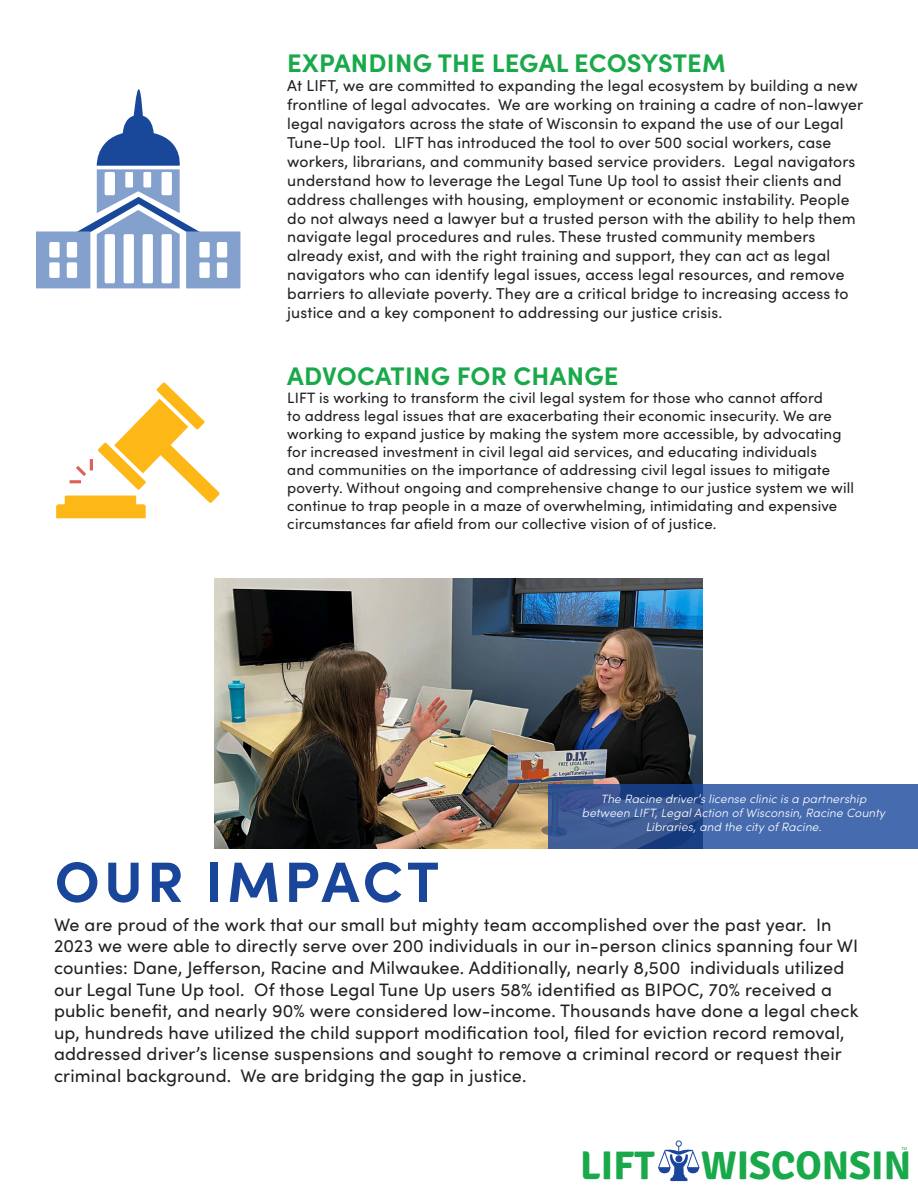
<style>
.page{position:relative;width:918px;height:1188px;background:#fff}
.page>*{position:absolute;margin:0;border:0;box-sizing:border-box;transform-origin:0 0}
.t1{font:700 57px "Sofia Pro";letter-spacing:.07em;color:#19469b}
.t2{font:700 40.05px "Signika";color:#1aa94a}
.t3{font:700 25.5px "Sofia Pro";letter-spacing:.01em;color:#1aa94a}
.t4{font:18px/21.6px "Sofia Pro";letter-spacing:.01em;color:#231f20}
.t5{font:15.75px/18.9px "Sofia Pro";letter-spacing:.01em;color:#231f20}
.t6{font:15px/18px "Sofia Pro";letter-spacing:.01em;color:#231f20}
.t7{font:italic 300 12px/14.4px "Sofia Pro";letter-spacing:.01em;color:#fff;text-align:center}
.t8{font:3.9px "Arial";color:#1aa94a}
</style>
<div class="page">
<svg style="left:658px;top:1140px;width:41px;height:41px"></svg>
<div style="left:675px;top:1155px;width:7px;height:7px;background:#19469b;border-radius:50%"></div>
<div style="left:36px;top:231px;width:54px;height:57px;background:#84a0cd"></div>
<div style="left:49px;top:242px;width:11px;height:16px;background:#fff;border-radius:2px"></div>
<div style="left:49px;top:262px;width:11px;height:16px;background:#fff;border-radius:2px"></div>
<div style="left:67px;top:262px;width:10px;height:16px;background:#fff;border-radius:2px"></div>
<div style="left:67px;top:242px;width:10px;height:16px;background:#fff;border-radius:2px"></div>
<div style="left:186px;top:231px;width:54px;height:57px;background:#84a0cd"></div>
<div style="left:199px;top:242px;width:11px;height:16px;background:#fff;border-radius:2px"></div>
<div style="left:199px;top:262px;width:11px;height:16px;background:#fff;border-radius:2px"></div>
<div style="left:217px;top:262px;width:10px;height:16px;background:#fff;border-radius:2px"></div>
<div style="left:217px;top:242px;width:10px;height:16px;background:#fff;border-radius:2px"></div>
<svg style="left:74px;top:89px;width:128px;height:199px"></svg>
<div style="left:105px;top:172px;width:10px;height:23px;background:#fff;border-radius:2px"></div>
<div style="left:162px;top:172px;width:10px;height:23px;background:#fff;border-radius:2px"></div>
<div style="left:125px;top:172px;width:8px;height:15px;background:#fff"></div>
<div style="left:143px;top:172px;width:8px;height:15px;background:#fff"></div>
<svg style="left:56px;top:382px;width:164px;height:136px"></svg>
<img style="left:215px;top:579px;width:487px;height:270px">
<svg style="left:548px;top:784px;width:370px;height:65px;background:#3f61a2"></svg>
<p class="t3" style="left:287px;top:44px;width:440px">EXPANDING THE LEGAL ECOSYSTEM</p>
<p class="t5" style="left:287px;top:75px;width:578px">At LIFT, we are committed to expanding the legal ecosystem by building a new frontline of legal advocates. We are working on training a cadre of non-lawyer legal navigators across the state of Wisconsin to expand the use of our Legal Tune-Up tool. LIFT has introduced the tool to over 500 social workers, case workers, librarians, and community based service providers. Legal navigators understand how to leverage the Legal Tune Up tool to assist their clients and address challenges with housing, employment or economic instability. People do not always need a lawyer but a trusted person with the ability to help them navigate legal procedures and rules. These trusted community members already exist, and with the right training and support, they can act as legal navigators who can identify legal issues, access legal resources, and remove barriers to alleviate poverty. They are a critical bridge to increasing access to justice and a key component to addressing our justice crisis.</p>
<p class="t3" style="left:287px;top:356px;width:333px">ADVOCATING FOR CHANGE</p>
<p class="t6" style="left:287px;top:388px;width:568px">LIFT is working to transform the civil legal system for those who cannot afford<br>to address legal issues that are exacerbating their economic insecurity. We are working to expand justice by making the system more accessible, by advocating for increased investment in civil legal aid services, and educating individuals<br>and communities on the importance of addressing civil legal issues to mitigate poverty. Without ongoing and comprehensive change to our justice system we will continue to trap people in a maze of overwhelming, intimidating and expensive circumstances far afield from our collective vision of of justice.</p>
<p class="t1" style="left:55px;top:838px;width:386px">OUR IMPACT</p>
<p class="t7" style="left:582px;top:790px;width:305px">The Racine driver’s license clinic is a partnership between LIFT, Legal Action of Wisconsin, Racine County<br>Libraries, and the city of Racine.</p>
<p class="t4" style="left:54px;top:913px;width:806px">We are proud of the work that our small but mighty team accomplished over the past year. In 2023 we were able to directly serve over 200 individuals in our in-person clinics spanning four WI counties: Dane, Jefferson, Racine and Milwaukee. Additionally, nearly 8,500 individuals utilized our Legal Tune Up tool. Of those Legal Tune Up users 58% identified as BIPOC, 70% received a public benefit, and nearly 90% were considered low-income. Thousands have done a legal check up, hundreds have utilized the child support modification tool, filed for eviction record removal, addressed driver’s license suspensions and sought to remove a criminal record or request their criminal background. We are bridging the gap in justice.</p>
<p class="t8" style="left:902px;top:1146px;width:7px">TM</p>
<h2 class="t2" style="left:580px;top:1141px;width:333px">LIFT WISCONSIN</h2>
</div>
